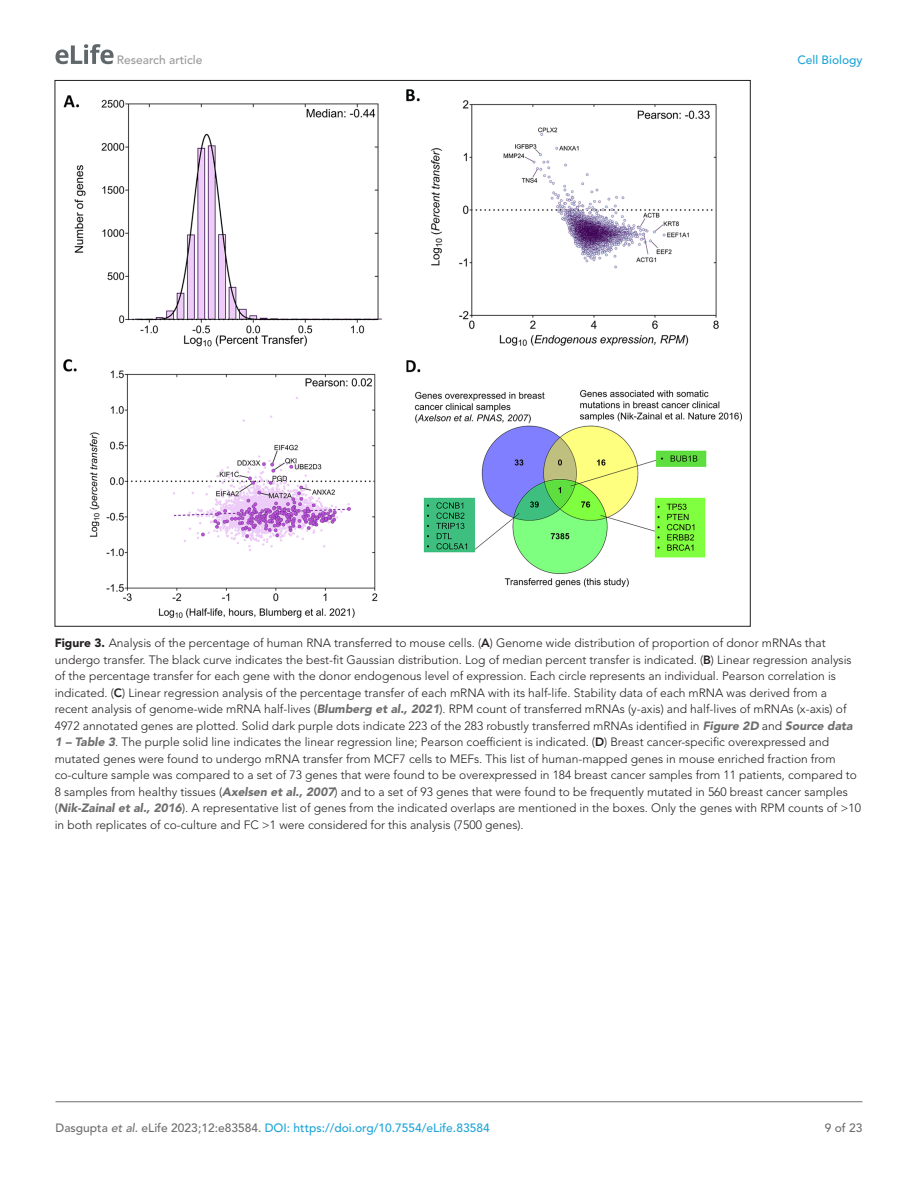
<style>
.page{position:relative;width:918px;height:1188px;background:#fff}
.page>*{position:absolute;margin:0;border:0;box-sizing:border-box;transform-origin:0 0}
.t1{font:300 12px/16.5px "Avenir LT Std";color:#231f20}
.t2{font:500 12px "Avenir LT Std";color:#1ea4d7}
.t3{font:500 12px "Avenir LT Std";color:#9a9a9a}
.t4{font:500 12px "Avenir LT Std";color:#6e6e70}
.s1{font-weight:900}
.s2{font-weight:800}
.s3{font-weight:900;font-style:italic;color:#6e6e70}
.s4{color:#6e6e70}
.s5{font-style:italic;color:#6e6e70}
</style>
<div class="page">
<svg style="left:55px;top:44px;width:59px;height:20px"></svg>
<hr style="left:56px;top:1101px;width:806px;height:1px;background:#6e6e70">
<img style="left:64px;top:89px;width:677px;height:528px">
<p class="t3" style="left:117px;top:53px;width:87px">Research article</p>
<p class="t2" style="left:797px;top:53px;width:67px">Cell Biology</p>
<p class="t1" style="left:55px;top:635px;width:808px"><span class="s1">Figure 3.</span> Analysis of the percentage of human RNA transferred to mouse cells. (<span class="s2">A</span>) Genome wide distribution of proportion of donor mRNAs that undergo transfer. The black curve indicates the best-fit Gaussian distribution. Log of median percent transfer is indicated. (<span class="s2">B</span>) Linear regression analysis of the percentage transfer for each gene with the donor endogenous level of expression. Each circle represents an individual. Pearson correlation is indicated. (<span class="s2">C</span>) Linear regression analysis of the percentage transfer of each mRNA with its half-life. Stability data of each mRNA was derived from a recent analysis of genome-wide mRNA half-lives (<span class="s3">Blumberg et al., 2021</span>). RPM count of transferred mRNAs (y-axis) and half-lives of mRNAs (x-axis) of 4972 annotated genes are plotted. Solid dark purple dots indicate 223 of the 283 robustly transferred mRNAs identified in <span class="s3">Figure 2D</span> and <span class="s3">Source data 1 – Table 3</span>. The purple solid line indicates the linear regression line; Pearson coefficient is indicated. (<span class="s2">D</span>) Breast cancer-specific overexpressed and mutated genes were found to undergo mRNA transfer from MCF7 cells to MEFs. This list of human-mapped genes in mouse enriched fraction from co-culture sample was compared to a set of 73 genes that were found to be overexpressed in 184 breast cancer samples from 11 patients, compared to 8 samples from healthy tissues (<span class="s3">Axelsen et al., 2007</span>) and to a set of 93 genes that were found to be frequently mutated in 560 breast cancer samples (<span class="s3">Nik-Zainal et al., 2016</span>). A representative list of genes from the indicated overlaps are mentioned in the boxes. Only the genes with RPM counts of &gt;10 in both replicates of co-culture and FC &gt;1 were considered for this analysis (7500 genes).</p>
<p class="t2" style="left:56px;top:1121px;width:436px"><span class="s4">Dasgupta</span> <span class="s5">et al</span><span class="s4">. eLife 2023;12:e83584.</span> DOI: https://doi.org/10.7554/eLife.83584</p>
<p class="t4" style="left:825px;top:1121px;width:39px">9 of 23</p>
</div>
